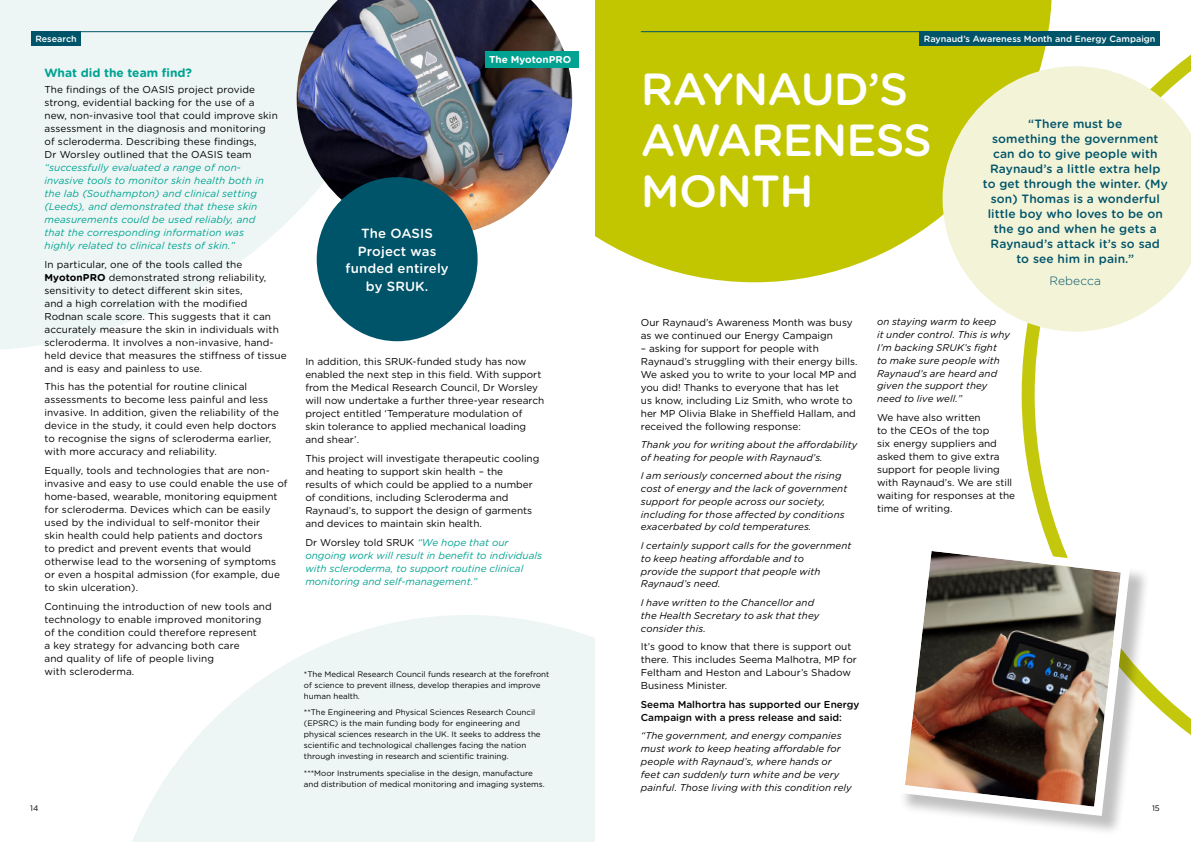
<style>
.page{position:relative;width:1191px;height:842px;background:#fff}
.page>*{position:absolute;margin:0;border:0;box-sizing:border-box;transform-origin:0 0}
.t1{font:500 45px/51px "Gotham Rounded";letter-spacing:-.02em;color:#fff}
.t2{font:500 13.2px/17.6px "Gotham Rounded";letter-spacing:.01em;color:#fff;text-align:center}
.t3{font:500 12px/15px "Gotham Rounded";letter-spacing:.01em;color:#005469;text-align:center}
.t4{font:700 12px "Gotham Rounded";color:#00a291}
.t5{font:300 12px "Gotham Rounded";letter-spacing:.01em;color:#005469}
.t6{font:10px/13px "Gotham Rounded";color:#000}
.t7{font:italic 10px/13px "Gotham Rounded";letter-spacing:.01em;color:#00a291}
.t8{font:500 10px/13px "Gotham Rounded";color:#000}
.t9{font:700 10px "Gotham Rounded";color:#fff}
.t10{font:italic 9.8px/12.8px "Gotham Rounded";letter-spacing:.01em;color:#000}
.t11{font:500 9px "Gotham Rounded";color:#fff}
.t12{font:8px/11px "Gotham Rounded";color:#000}
.s1{font-weight:700}
.s2{font-style:normal;color:#000}
</style>
<div class="page">
<div style="left:595px;top:0;width:426px;height:282px;background:#c1c600"></div>
<svg style="left:1021px;top:0;width:170px;height:735px"></svg>
<svg style="left:942px;top:66px;width:249px;height:266px;background:#f1f1ce"></svg>
<div style="left:919px;top:31px;width:240px;height:15px;background:#005469"></div>
<hr style="left:641px;top:31px;width:518px;height:1px;background:#005469">
<svg style="left:0;top:0;width:427px;height:350px;fill:#edf6f5"></svg>
<svg style="left:132px;top:615px;width:462px;height:227px;fill:#edf6f5"></svg>
<hr style="left:31px;top:31px;width:519px;height:1px;background:#005469">
<div style="left:898px;top:545px;width:253px;height:292px;background:#000;opacity:.25"></div>
<img style="left:898px;top:537px;width:237px;height:284px">
<img style="left:297px;top:0;width:275px;height:235px">
<div style="left:317px;top:177px;width:160px;height:164px;background:#005469;border-radius:50%"></div>
<div style="left:485px;top:51px;width:93px;height:17px;background:#00a291"></div>
<div style="left:31px;top:31px;width:50px;height:15px;background:#005469"></div>
<p class="t11" style="left:35px;top:32px;width:43px">Research</p>
<p class="t4" style="left:44px;top:64px;width:149px">What did the team find?</p>
<p class="t6" style="left:44px;top:83px;width:235px">The findings of the OASIS project provide strong, evidential backing for the use of a new, non-invasive tool that could improve skin assessment in the diagnosis and monitoring of scleroderma. Describing these findings,<br>Dr Worsley outlined that the OASIS team</p>
<p class="t7" style="left:44px;top:161px;width:221px">“successfully evaluated a range of non&shy;invasive tools to monitor skin health both in the lab (Southampton) and clinical setting (Leeds), and demonstrated that these skin measurements could be used reliably, and that the corresponding information was highly related to clinical tests of skin.”</p>
<p class="t6" style="left:44px;top:257px;width:244px">In particular, one of the tools called the <span class="s1">MyotonPRO</span> demonstrated strong reliability, sensitivity to detect different skin sites,<br>and a high correlation with the modified Rodnan scale score. This suggests that it can accurately measure the skin in individuals with scleroderma. It involves a non-invasive, hand&shy;held device that measures the stiffness of tissue and is easy and painless to use.</p>
<p class="t6" style="left:44px;top:380px;width:236px">This has the potential for routine clinical assessments to become less painful and less invasive. In addition, given the reliability of the device in the study, it could even help doctors to recognise the signs of scleroderma earlier, with more accuracy and reliability.</p>
<p class="t6" style="left:44px;top:464px;width:245px">Equally, tools and technologies that are non&shy;invasive and easy to use could enable the use of home-based, wearable, monitoring equipment for scleroderma. Devices which can be easily used by the individual to self-monitor their<br>skin health could help patients and doctors<br>to predict and prevent events that would otherwise lead to the worsening of symptoms or even a hospital admission (for example, due to skin ulceration).</p>
<p class="t6" style="left:44px;top:599px;width:229px">Continuing the introduction of new tools and technology to enable improved monitoring of the condition could therefore represent<br>a key strategy for advancing both care<br>and quality of life of people living<br>with scleroderma.</p>
<p class="t9" style="left:489px;top:53px;width:84px">The MyotonPRO</p>
<h2 class="t2" style="left:345px;top:224px;width:105px">The OASIS<br>Project was funded entirely by SRUK.</h2>
<p class="t6" style="left:305px;top:355px;width:240px">In addition, this SRUK-funded study has now enabled the next step in this field. With support from the Medical Research Council, Dr Worsley will now undertake a further three-year research project entitled ‘Temperature modulation of skin tolerance to applied mechanical loading and shear’.</p>
<p class="t6" style="left:305px;top:451px;width:235px">This project will investigate therapeutic cooling and heating to support skin health – the<br>results of which could be applied to a number of conditions, including Scleroderma and Raynaud’s, to support the design of garments and devices to maintain skin health.</p>
<p class="t7" style="left:305px;top:535px;width:238px"><span class="s2">Dr Worsley told SRUK</span> “We hope that our ongoing work will result in benefit to individuals with scleroderma, to support routine clinical monitoring and self-management.”</p>
<p class="t12" style="left:304px;top:668px;width:247px">*The Medical Research Council funds research at the forefront of science to prevent illness, develop therapies and improve human health.</p>
<p class="t12" style="left:304px;top:706px;width:238px">**The Engineering and Physical Sciences Research Council (EPSRC) is the main funding body for engineering and physical sciences research in the UK. It seeks to address the scientific and technological challenges facing the nation through investing in research and scientific training.</p>
<p class="t12" style="left:304px;top:767px;width:242px">***Moor Instruments specialise in the design, manufacture and distribution of medical monitoring and imaging systems.</p>
<p class="t11" style="left:924px;top:32px;width:233px">Raynaud’s Awareness Month and Energy Campaign</p>
<h1 class="t1" style="left:641px;top:62px;width:293px">RAYNAUD’S<br>AWARENESS<br>MONTH</h1>
<p class="t3" style="left:982px;top:116px;width:186px">“There must be<br>something the government can do to give people with<br>Raynaud’s a little extra help to get through the winter. (My son) Thomas is a wonderful little boy who loves to be on the go and when he gets a<br>Raynaud’s attack it’s so sad to see him in pain.”</p>
<p class="t5" style="left:1049px;top:272px;width:53px">Rebecca</p>
<p class="t6" style="left:641px;top:315px;width:213px">Our Raynaud’s Awareness Month was busy as we continued our Energy Campaign</p>
<p class="t6" style="left:641px;top:341px;width:218px">– asking for support for people with Raynaud’s struggling with their energy bills.<br>We asked you to write to your local MP and you did! Thanks to everyone that has let<br>us know, including Liz Smith, who wrote to her MP Olivia Blake in Sheffield Hallam, and received the following response:</p>
<p class="t10" style="left:641px;top:438px;width:218px">Thank you for writing about the affordability of heating for people with Raynaud’s.</p>
<p class="t10" style="left:641px;top:469px;width:208px">I am seriously concerned about the rising cost of energy and the lack of government support for people across our society, including for those affected by conditions exacerbated by cold temperatures.</p>
<p class="t10" style="left:641px;top:539px;width:212px">I certainly support calls for the government to keep heating affordable and to<br>provide the support that people with<br>Raynaud’s need.</p>
<p class="t10" style="left:641px;top:595px;width:180px">I have written to the Chancellor and the Health Secretary to ask that they consider this.</p>
<p class="t6" style="left:641px;top:640px;width:217px">It’s good to know that there is support out there. This includes Seema Malhotra, MP for Feltham and Heston and Labour’s Shadow Business Minister.</p>
<p class="t8" style="left:641px;top:697px;width:220px">Seema Malhortra has supported our Energy<br>Campaign with a press release and said:</p>
<p class="t10" style="left:641px;top:729px;width:212px">“The government, and energy companies must work to keep heating affordable for people with Raynaud’s, where hands or feet can suddenly turn white and be very painful. Those living with this condition rely</p>
<p class="t10" style="left:877px;top:315px;width:135px">on staying warm to keep<br>it under control. This is why<br>I’m backing SRUK’s fight<br>to make sure people with<br>Raynaud’s are heard and given the support they need to live well.”</p>
<p class="t6" style="left:877px;top:411px;width:140px">We have also written<br>to the CEOs of the top<br>six energy suppliers and asked them to give extra support for people living with Raynaud’s. We are still waiting for responses at the time of writing.</p>
<p class="t12" style="left:30px;top:802px;width:10px">14</p>
<p class="t12" style="left:1152px;top:802px;width:9px">15</p>
</div>
